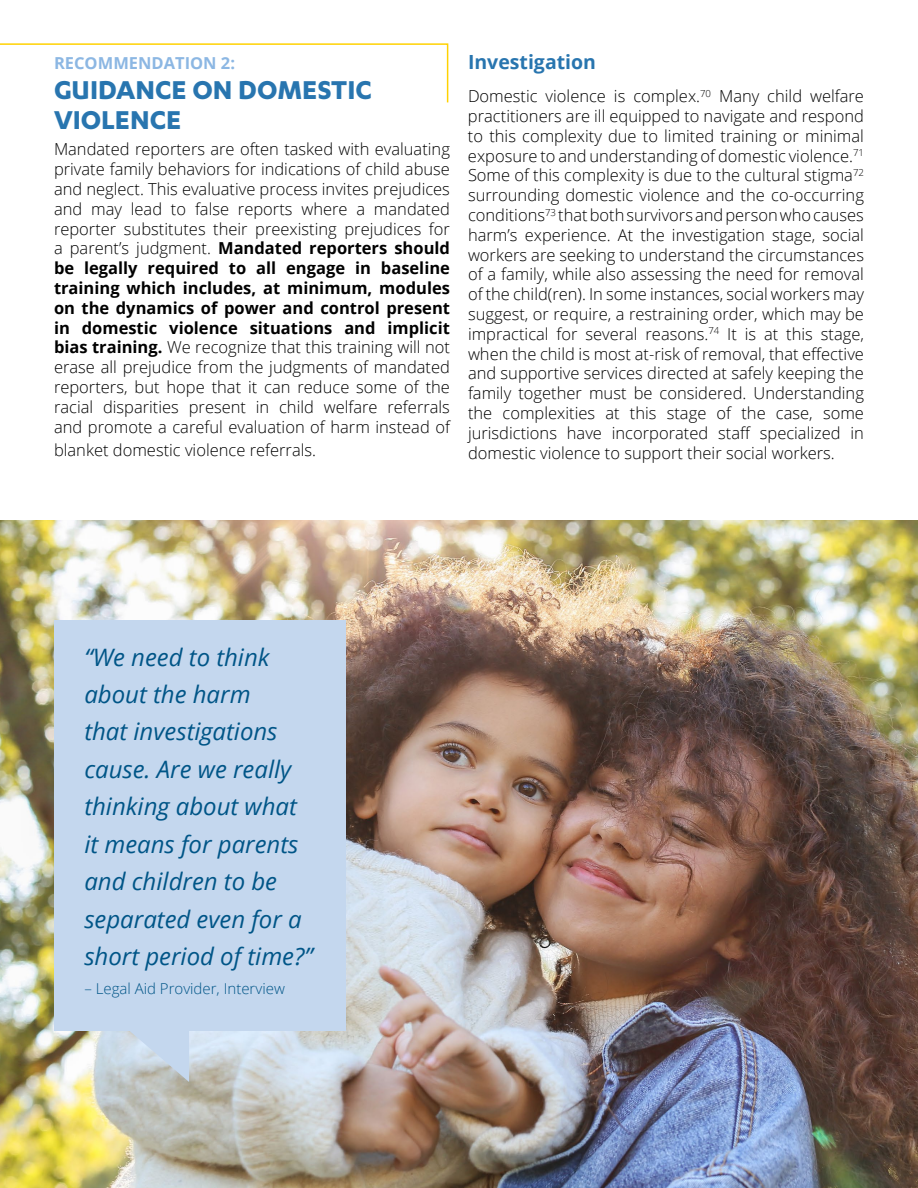
<style>
.page{position:relative;width:918px;height:1188px;background:#fff}
.page>*{position:absolute;margin:0;border:0;box-sizing:border-box;transform-origin:0 0}
.t1{font:700 30px/30px "Karbon";color:#2875af}
.t2{font:italic 24px/37.5px "Open Sans";color:#005587}
.t3{font:700 19.5px "Open Sans";color:#2875af}
.t4{font:300 16.5px/19.8px "Open Sans";color:#000;text-align:justify}
.t5{font:700 16.5px "Open Sans";color:#8cb7e3}
.t6{font:300 15px "Open Sans";color:#005587}
.s1{font-weight:700}
</style>
<div class="page">
<svg style="left:0;top:43px;width:449px;height:60px"></svg>
<img style="left:0;top:520px;width:918px;height:668px">
<div style="left:54px;top:620px;width:292px;height:411px;background:#c4d7ee"></div>
<svg style="left:100px;top:1031px;width:89px;height:51px;background:#c5d3df"></svg>
<p class="t5" style="left:54px;top:51px;width:183px">RECOMMENDATION 2:</p>
<h1 class="t1" style="left:54px;top:74px;width:319px">GUIDANCE ON DOMESTIC<br>VIOLENCE</h1>
<p class="t4" style="left:54px;top:139px;width:398px">Mandated reporters are often tasked with evaluating private family behaviors for indications of child abuse and neglect. This evaluative process invites prejudices and may lead to false reports where a mandated reporter substitutes their preexisting prejudices for a parent’s judgment. <span class="s1">Mandated reporters should be legally required to all engage in baseline training which includes, at minimum, modules on the dynamics of power and control present in domestic violence situations and implicit bias training.</span> We recognize that this training will not erase all prejudice from the judgments of mandated reporters, but hope that it can reduce some of the racial disparities present in child welfare referrals and promote a careful evaluation of harm instead of</p>
<p class="t4" style="left:54px;top:440px;width:264px">blanket domestic violence referrals.</p>
<p class="t3" style="left:468px;top:48px;width:130px">Investigation</p>
<p class="t4" style="left:468px;top:86px;width:398px">Domestic violence is complex.<sup>70</sup> Many child welfare practitioners are ill equipped to navigate and respond to this complexity due to limited training or minimal exposure to and understanding of domestic violence.<sup>71<br></sup>Some of this complexity is due to the cultural stigma<sup>72 </sup>surrounding domestic violence and the co-occurring conditions<sup>73</sup> that both survivors and person who causes harm’s experience. At the investigation stage, social workers are seeking to understand the circumstances of a family, while also assessing the need for removal of the child(ren). In some instances, social workers may suggest, or require, a restraining order, which may be impractical for several reasons.<sup>74</sup> It is at this stage, when the child is most at-risk of removal, that effective and supportive services directed at safely keeping the family together must be considered. Understanding the complexities at this stage of the case, some jurisdictions have incorporated staff specialized in domestic violence to support their social workers.</p>
<h2 class="t2" style="left:84px;top:637px;width:230px">“We need to think about the harm<br>that investigations cause. Are we really thinking about what it means for parents and children to be separated even for a short period of time?”</h2>
<p class="t6" style="left:84px;top:978px;width:202px">– Legal Aid Provider, Interview</p>
</div>
